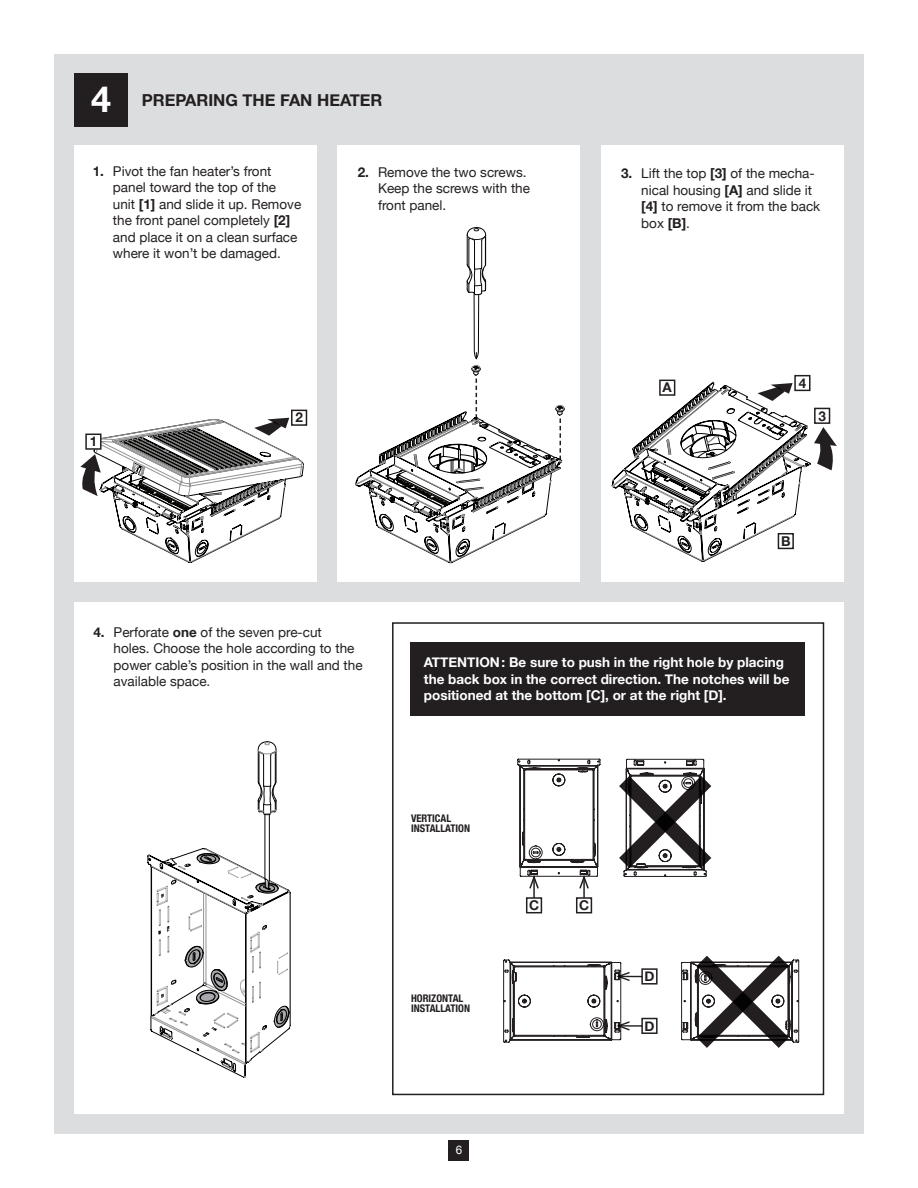
<style>
.page{position:relative;width:918px;height:1188px;background:#fff}
.page>*{position:absolute;margin:0;border:0;box-sizing:border-box;transform-origin:0 0}
.t1{font:700 16.5px "Helvetica Neue";color:#231f20}
.t2{font:13.5px/16.5px "Helvetica Neue";color:#231f20}
.t3{font:700 13.5px/16.5px "Helvetica Neue";color:#fff}
.t4{font:700 13.5px "Helvetica Neue";color:#231f20}
.t5{font:11.7px "Arial";color:#fff}
.t6{font:700 condensed 10.5px/10.5px "Helvetica Neue";color:#231f20}
.s1{font-size:36px;color:#fff}
.s2{font-weight:700}
</style>
<div class="page">
<div style="left:449px;top:1140px;width:20px;height:20px;background:#231f20"></div>
<div style="left:54px;top:54px;width:810px;height:1080px;background:#dcdddf"></div>
<div style="left:74px;top:602px;width:769px;height:512px;background:#fff"></div>
<div style="left:392px;top:622px;width:432px;height:473px;border:2px solid #231f20"></div>
<hr style="left:259px;top:753px;width:1px;height:31px;background:#040503">
<hr style="left:275px;top:753px;width:1px;height:31px;background:#040503">
<hr style="left:270px;top:755px;width:1px;height:31px;background:#040503">
<hr style="left:263px;top:755px;width:1px;height:31px;background:#040503">
<hr style="left:269px;top:814px;width:1px;height:65px;background:#040503">
<hr style="left:265px;top:814px;width:1px;height:65px;background:#040503">
<hr style="left:276px;top:749px;width:1px;height:33px;background:#040503">
<hr style="left:258px;top:749px;width:1px;height:33px;background:#040503">
<svg style="left:258px;top:781px;width:19px;height:34px"></svg>
<svg style="left:258px;top:741px;width:19px;height:15px"></svg>
<svg style="left:147px;top:848px;width:144px;height:230px"></svg>
<svg style="left:197px;top:991px;width:23px;height:13px"></svg>
<div style="left:641px;top:968px;width:17px;height:17px;border:2px solid #231f20"></div>
<div style="left:641px;top:1018px;width:17px;height:16px;border:2px solid #231f20"></div>
<svg style="left:503px;top:959px;width:139px;height:84px"></svg>
<hr style="left:533px;top:877px;width:2px;height:23px;background:#231f20">
<div style="left:526px;top:897px;width:16px;height:16px;border:2px solid #231f20"></div>
<hr style="left:583px;top:877px;width:2px;height:23px;background:#231f20">
<svg style="left:517px;top:758px;width:84px;height:132px"></svg>
<div style="left:576px;top:897px;width:16px;height:16px;border:2px solid #231f20"></div>
<svg style="left:619px;top:759px;width:93px;height:118px"></svg>
<svg style="left:681px;top:955px;width:118px;height:93px"></svg>
<div style="left:338px;top:145px;width:242px;height:437px;background:#fff"></div>
<div style="left:601px;top:145px;width:242px;height:437px;background:#fff"></div>
<div style="left:74px;top:145px;width:243px;height:437px;background:#fff"></div>
<svg style="left:80px;top:418px;width:224px;height:145px"></svg>
<div style="left:292px;top:410px;width:14px;height:15px;background:#fff"></div>
<div style="left:291px;top:410px;width:16px;height:16px;border:2px solid #231f20"></div>
<div style="left:86px;top:434px;width:15px;height:15px;background:#fff"></div>
<div style="left:85px;top:434px;width:17px;height:16px;border:2px solid #231f20"></div>
<div style="left:794px;top:375px;width:17px;height:16px;border:2px solid #231f20"></div>
<div style="left:659px;top:380px;width:16px;height:16px;border:2px solid #231f20"></div>
<svg style="left:612px;top:382px;width:225px;height:180px"></svg>
<svg style="left:355px;top:227px;width:210px;height:336px"></svg>
<div style="left:74px;top:73px;width:54px;height:54px;background:#231f20"></div>
<div style="left:410px;top:642px;width:395px;height:73px;background:#231f20"></div>
<p class="t1" style="left:91px;top:87px;width:293px"><span class="s1">4</span> PREPARING THE FAN HEATER</p>
<p class="t2" style="left:113px;top:163px;width:190px;text-indent:-20px"><span class="s2">1.</span> Pivot the fan heater’s front panel toward the top of the unit <span class="s2">[1]</span> and slide it up. Remove the front panel completely <span class="s2">[2] </span>and place it on a clean surface where it won’t be damaged.</p>
<p class="t2" style="left:378px;top:165px;width:154px;text-indent:-20px"><span class="s2">2.</span> Remove the two screws.<br>Keep the screws with the front panel.</p>
<p class="t2" style="left:641px;top:166px;width:181px;text-indent:-20px"><span class="s2">3.</span> Lift the top <span class="s2">[3]</span> of the mecha&shy;nical housing <span class="s2">[A]</span> and slide it <span class="s2">[4]</span> to remove it from the back box <span class="s2">[B]</span>.</p>
<p class="t4" style="left:90px;top:431px;width:9px">1</p>
<p class="t4" style="left:295px;top:407px;width:9px">2</p>
<p class="t2" style="left:114px;top:624px;width:251px;text-indent:-20px"><span class="s2">4.</span> Perforate <span class="s2">one</span> of the seven pre-cut<br>holes. Choose the hole according to the power cable’s position in the wall and the available space.</p>
<p class="t4" style="left:663px;top:377px;width:11px">A</p>
<p class="t4" style="left:799px;top:372px;width:9px">4</p>
<p class="t4" style="left:818px;top:405px;width:9px">3</p>
<p class="t4" style="left:781px;top:530px;width:11px">B</p>
<p class="t3" style="left:424px;top:655px;width:367px">ATTENTION: Be sure to push in the right hole by placing the back box in the correct direction. The notches will be positioned at the bottom [C], or at the right [D].</p>
<p class="t6" style="left:411px;top:812px;width:61px">VERTICAL<br>INSTALLATION</p>
<p class="t6" style="left:411px;top:992px;width:61px">HORIZONTAL<br>INSTALLATION</p>
<p class="t5" style="left:456px;top:1143px;width:8px">6</p>
<p class="t4" style="left:529px;top:895px;width:12px">C</p>
<p class="t4" style="left:579px;top:895px;width:12px">C</p>
<p class="t4" style="left:644px;top:966px;width:12px">D</p>
<p class="t4" style="left:644px;top:1015px;width:12px">D</p>
</div>
